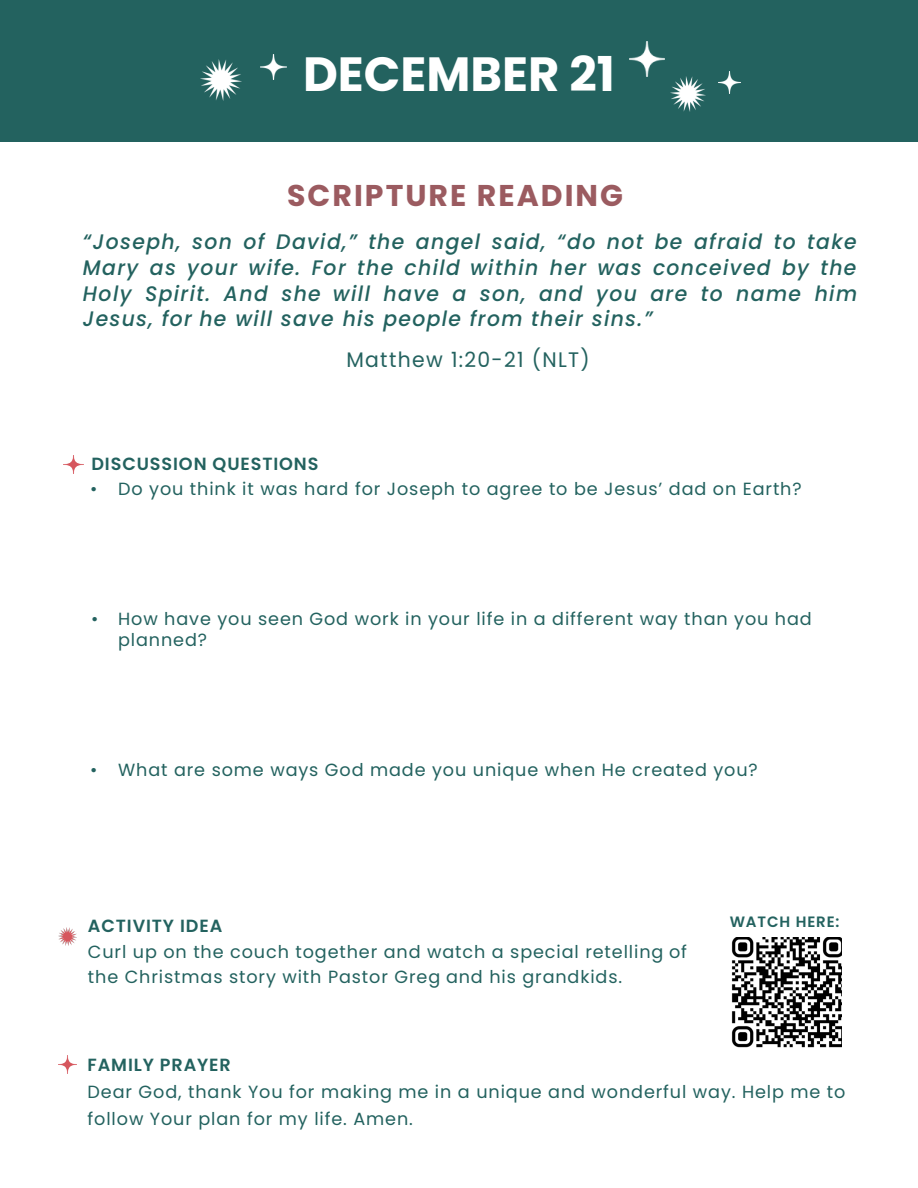
<style>
.page{position:relative;width:918px;height:1188px;background:#fff}
.page>*{position:absolute;margin:0;border:0;box-sizing:border-box;transform-origin:0 0}
.HEADING{font:700 48px "Poppins";color:#fff}
.Body{font:700 30px "Poppins";letter-spacing:.07em;color:#9b5b60}
.t1{font:italic 500 21px/25.7px "Poppins";letter-spacing:.065em;color:#23625f;text-align:justify}
.t2{font:21px "Poppins";letter-spacing:.065em;color:#23625f}
.Body-2{font:17.7px/25.5px "Poppins";letter-spacing:.05em;color:#23625f}
.Body-3{font:600 17.7px "Poppins";letter-spacing:.05em;color:#23625f}
.Body-4{font:600 15px "Poppins";letter-spacing:.06em;color:#23625f}
.s1{font-weight:600}
</style>
<div class="page">
<div style="left:0;top:0;width:918px;height:141px;background:#23625f"></div>
<img style="left:64px;top:455px;width:19px;height:19px">
<img style="left:58px;top:927px;width:19px;height:19px">
<img style="left:58px;top:1055px;width:19px;height:19px">
<img style="left:200px;top:59px;width:42px;height:42px">
<img style="left:261px;top:54px;width:26px;height:26px">
<img style="left:629px;top:42px;width:35px;height:35px">
<img style="left:670px;top:76px;width:35px;height:35px">
<img style="left:719px;top:72px;width:22px;height:22px">
<img style="left:731px;top:938px;width:110px;height:110px">
<p class="HEADING" style="left:303px;top:47px;width:313px">DECEMBER 21</p>
<p class="Body" style="left:287px;top:178px;width:337px">SCRIPTURE READING</p>
<p class="t1" style="left:83px;top:229px;width:776px">“Joseph, son of David,” the angel said, “do not be afraid to take Mary as your wife. For the child within her was conceived by the Holy Spirit. And she will have a son, and you are to name him Jesus, for he will save his people from their sins.”</p>
<p class="t2" style="left:346px;top:347px;width:245px">Matthew 1:20-21 (NLT)</p>
<p class="Body-3" style="left:91px;top:454px;width:229px">DISCUSSION QUESTIONS</p>
<p class="Body-2" style="left:90px;top:477px;width:713px">• Do you think it was hard for Joseph to agree to be Jesus’ dad on Earth?</p>
<p class="Body-2" style="left:118px;top:608px;width:695px;line-height:21.1px;text-indent:-27px">• How have you seen God work in your life in a different way than you had planned?</p>
<p class="Body-2" style="left:90px;top:757px;width:669px">• What are some ways God made you unique when He created you?</p>
<p class="Body-2" style="left:88px;top:914px;width:601px"><span class="s1">ACTIVITY IDEA<br></span>Curl up on the couch together and watch a special retelling of the Christmas story with Pastor Greg and his grandkids.</p>
<p class="Body-4" style="left:730px;top:913px;width:111px">WATCH HERE:</p>
<p class="Body-3" style="left:88px;top:1054px;width:145px">FAMILY PRAYER</p>
<p class="Body-2" style="left:88px;top:1078px;width:759px;line-height:27px">Dear God, thank You for making me in a unique and wonderful way. Help me to follow Your plan for my life. Amen.</p>
</div>
